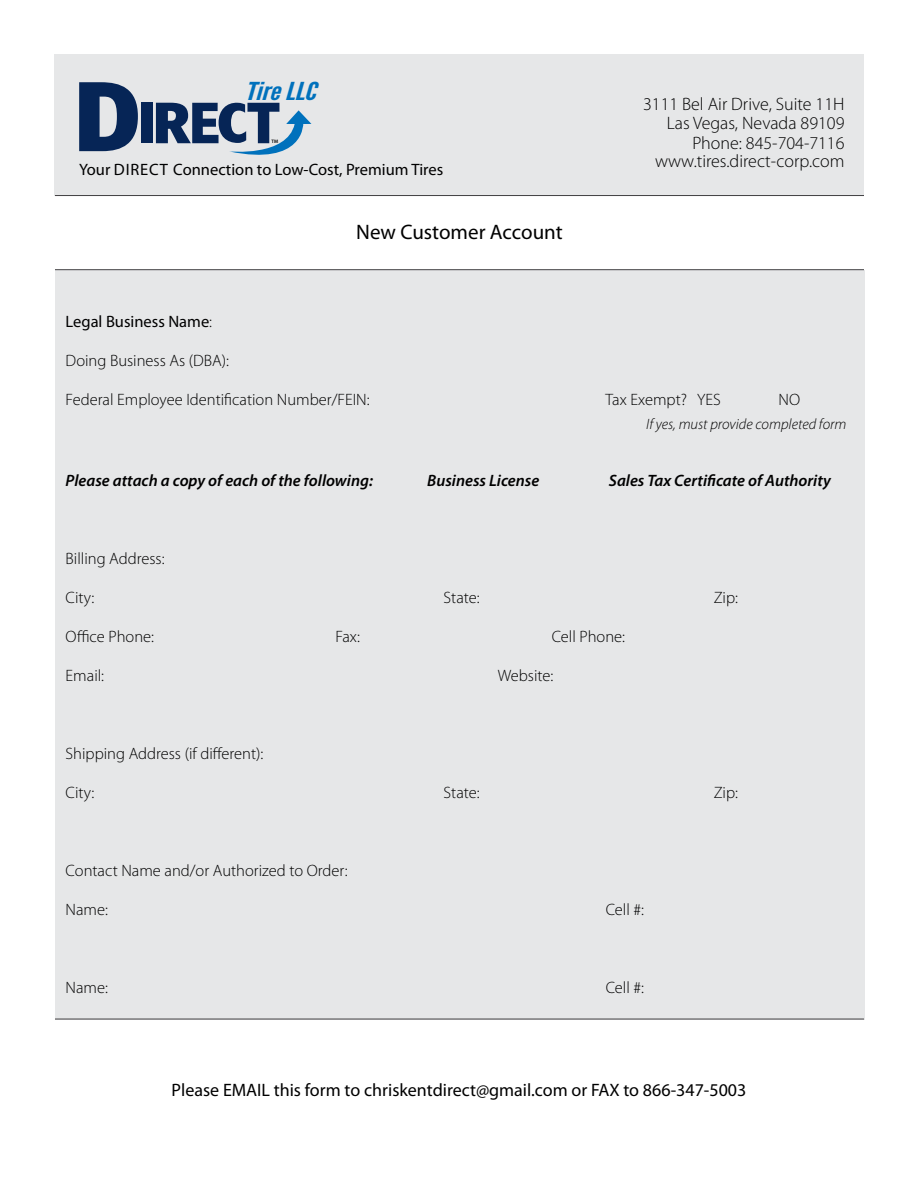
<style>
.page{position:relative;width:918px;height:1188px;background:#fff}
.page>*{position:absolute;margin:0;border:0;box-sizing:border-box;transform-origin:0 0}
.t1{font:italic 24.75px "League Gothic";color:#0071bc;scale:1.33 1}
.t2{font:21px "Myriad Pro";color:#000}
.t3{font:300 18px "Myriad Pro";color:#000}
.t4{font:18px "Myriad Pro";color:#000}
.t5{font:300 16.5px "Myriad Pro";color:#000}
.t6{font:italic 600 16.5px "Myriad Pro";color:#000}
.t7{font:16.5px "Myriad Pro";color:#000}
.t8{font:italic 300 15px "Myriad Pro";color:#000}
.t9{font:600 4.95px "Myriad Pro";color:#000}
.s1{font-weight:300}
</style>
<div class="page">
<div style="left:54px;top:54px;width:810px;height:141px;background:#e6e7e8"></div>
<div style="left:55px;top:270px;width:810px;height:749px;background:#e6e7e8"></div>
<hr style="left:55px;top:269px;width:809px;height:1px;background:#414042">
<hr style="left:55px;top:195px;width:809px;height:1px;background:#414042">
<hr style="left:55px;top:1019px;width:809px;height:1px;background:#414042">
<svg style="left:79px;top:82px;width:59px;height:69px"></svg>
<div style="left:141px;top:103px;width:12px;height:40px;background:#062556"></div>
<svg style="left:156px;top:102px;width:155px;height:53px"></svg>
<p class="t1" style="left:245px;top:77px;width:55px">Tire LLC</p>
<p class="t9" style="left:272px;top:138px;width:8px">TM</p>
<p class="t7" style="left:79px;top:159px;width:366px">Your DIRECT Connection to Low-Cost, Premium Tires</p>
<p class="t2" style="left:356px;top:219px;width:208px">New Customer Account</p>
<p class="t3" style="left:643px;top:94px;width:203px">3111 Bel Air Drive, Suite 11H</p>
<p class="t3" style="left:667px;top:113px;width:179px">Las Vegas, Nevada 89109</p>
<p class="t3" style="left:692px;top:133px;width:154px">Phone: 845-704-7116</p>
<p class="t3" style="left:655px;top:151px;width:191px">www.tires.direct-corp.com</p>
<p class="t7" style="left:66px;top:311px;width:148px">Legal Business Name<span class="s1">:</span></p>
<p class="t5" style="left:66px;top:352px;width:165px">Doing Business As (DBA):</p>
<p class="t5" style="left:66px;top:391px;width:306px">Federal Employee Identification Number/FEIN:</p>
<p class="t5" style="left:606px;top:391px;width:117px">Tax Exempt? YES</p>
<p class="t5" style="left:778px;top:391px;width:23px">NO</p>
<p class="t8" style="left:646px;top:415px;width:202px">If yes, must provide completed form</p>
<p class="t6" style="left:66px;top:470px;width:309px">Please attach a copy of each of the following:</p>
<p class="t6" style="left:427px;top:470px;width:114px">Business License</p>
<p class="t6" style="left:609px;top:470px;width:224px">Sales Tax Certificate of Authority</p>
<p class="t5" style="left:66px;top:550px;width:100px">Billing Address:</p>
<p class="t5" style="left:66px;top:589px;width:30px">City:</p>
<p class="t5" style="left:444px;top:589px;width:38px">State:</p>
<p class="t5" style="left:714px;top:589px;width:26px">Zip:</p>
<p class="t5" style="left:66px;top:628px;width:90px">Office Phone:</p>
<p class="t5" style="left:336px;top:628px;width:26px">Fax:</p>
<p class="t5" style="left:552px;top:628px;width:75px">Cell Phone:</p>
<p class="t5" style="left:66px;top:667px;width:40px">Email:</p>
<p class="t5" style="left:498px;top:667px;width:57px">Website:</p>
<p class="t5" style="left:66px;top:745px;width:199px">Shipping Address (if different):</p>
<p class="t5" style="left:66px;top:784px;width:30px">City:</p>
<p class="t5" style="left:444px;top:784px;width:38px">State:</p>
<p class="t5" style="left:714px;top:784px;width:26px">Zip:</p>
<p class="t5" style="left:66px;top:862px;width:283px">Contact Name and/or Authorized to Order:</p>
<p class="t5" style="left:66px;top:901px;width:44px">Name:</p>
<p class="t5" style="left:606px;top:901px;width:40px">Cell #:</p>
<p class="t5" style="left:66px;top:979px;width:44px">Name:</p>
<p class="t5" style="left:606px;top:979px;width:40px">Cell #:</p>
<p class="t4" style="left:172px;top:1079px;width:576px">Please EMAIL this form to chriskentdirect@gmail.com or FAX to 866-347-5003</p>
</div>
